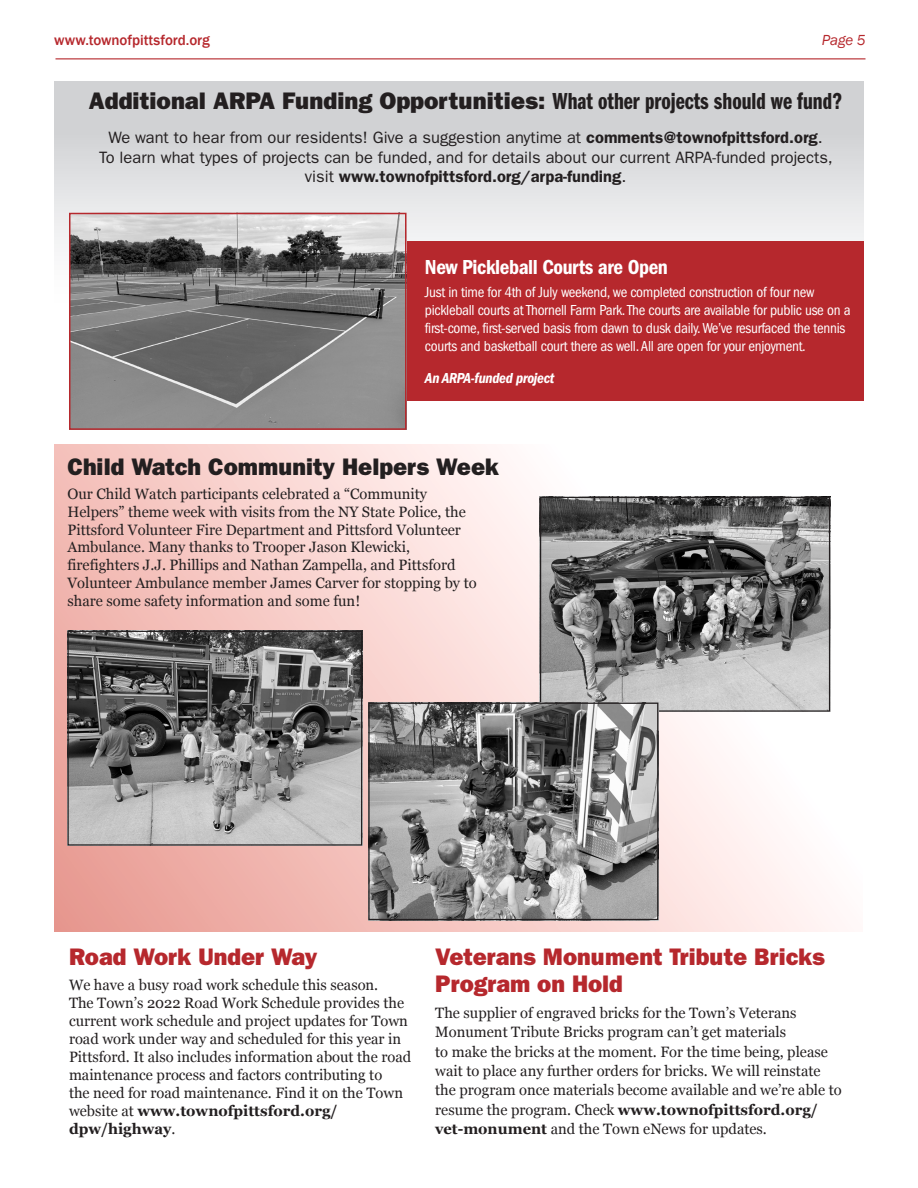
<style>
.page{position:relative;width:918px;height:1188px;background:#fff}
.page>*{position:absolute;margin:0;border:0;box-sizing:border-box;transform-origin:0 0}
.t1{font:24px "ITC Franklin Gothic Std Hvy";color:#231f20}
.t2{font:24px/27.2px "ITC Franklin Gothic Std Hvy";color:#b6282d}
.t3{font:21px "ITC Franklin Gothic Std Dm Cd";letter-spacing:-.02em;color:#fff}
.t4{font:16.5px/19.8px "ITC Franklin Gothic Std";color:#231f20;text-align:center}
.t5{font:15px/18px "Georgia";color:#231f20}
.t6{font:condensed 15px/18px "ITC Franklin Gothic Std";letter-spacing:-.02em;color:#fff}
.t7{font:500 15px "Franklin Gothic";letter-spacing:-.005em;color:#b6282d}
.t8{font:15px "ITC Franklin Gothic Std Dm Cd It";letter-spacing:-.02em;color:#fff}
.t9{font:italic 15px "Franklin Gothic";color:#b6282d}
.s1{font-family:"ITC Franklin Gothic Std Dm Cp"}
.s2{font-weight:600}
.s3{font-weight:700}
</style>
<div class="page">
<svg style="left:54px;top:445px;width:780px;height:487px"></svg>
<div style="left:54px;top:81px;width:810px;height:289px;background:linear-gradient(to bottom,#ccced0,#fff)"></div>
<hr style="left:56px;top:58px;width:810px;height:1px;background:#b6282d">
<img style="left:542px;top:499px;width:286px;height:211px">
<div style="left:540px;top:497px;width:290px;height:215px;border:1px solid #231f20"></div>
<img style="left:370px;top:705px;width:286px;height:213px">
<div style="left:368px;top:703px;width:290px;height:217px;border:1px solid #231f20"></div>
<img style="left:69px;top:633px;width:291px;height:211px">
<div style="left:67px;top:631px;width:295px;height:215px;border:1px solid #231f20"></div>
<div style="left:384px;top:241px;width:480px;height:160px;background:#b6282d"></div>
<img style="left:72px;top:216px;width:331px;height:211px">
<div style="left:69px;top:213px;width:337px;height:217px;border:2px solid #b6282d"></div>
<p class="t7" style="left:54px;top:30px;width:157px">www.townofpittsford.org</p>
<p class="t9" style="left:822px;top:30px;width:45px">Page 5</p>
<h1 class="t1" style="left:89px;top:87px;width:755px">Additional ARPA Funding Opportunities: <span class="s1">What other projects should we fund?</span></h1>
<p class="t4" style="left:99px;top:127px;width:735px">We want to hear from our residents! Give a suggestion anytime at <span class="s2">comments@townofpittsford.org</span>.<br>To learn what types of projects can be funded, and for details about our current ARPA-funded projects, visit <span class="s2">www.townofpittsford.org/arpa-funding</span>.</p>
<h2 class="t3" style="left:425px;top:255px;width:244px">New Pickleball Courts are Open</h2>
<p class="t6" style="left:425px;top:284px;width:427px">Just in time for 4th of July weekend, we completed construction of four new pickleball courts at Thornell Farm Park. The courts are available for public use on a first-come, first-served basis from dawn to dusk daily. We’ve resurfaced the tennis courts and basketball court there as well. All are open for your enjoyment.</p>
<p class="t8" style="left:425px;top:369px;width:131px">An ARPA-funded project</p>
<h1 class="t1" style="left:68px;top:453px;width:433px">Child Watch Community Helpers Week</h1>
<p class="t5" style="left:68px;top:485px;width:411px">Our Child Watch participants celebrated a “Community Helpers” theme week with visits from the NY State Police, the Pittsford Volunteer Fire Department and Pittsford Volunteer Ambulance. Many thanks to Trooper Jason Klewicki, firefighters J.J. Phillips and Nathan Zampella, and Pittsford Volunteer Ambulance member James Carver for stopping by to share some safety information and some fun!</p>
<h1 class="t2" style="left:69px;top:943px;width:250px">Road Work Under Way</h1>
<p class="t5" style="left:69px;top:975px;width:344px">We have a busy road work schedule this season.<br>The Town’s 2022 Road Work Schedule provides the current work schedule and project updates for Town road work under way and scheduled for this year in Pittsford. It also includes information about the road maintenance process and factors contributing to<br>the need for road maintenance. Find it on the Town website at <span class="s3">www.townofpittsford.org/ dpw/highway</span>.</p>
<h1 class="t2" style="left:435px;top:943px;width:391px">Veterans Monument Tribute Bricks<br>Program on Hold</h1>
<p class="t5" style="left:435px;top:1003px;width:408px;line-height:19.4px">The supplier of engraved bricks for the Town’s Veterans Monument Tribute Bricks program can’t get materials<br>to make the bricks at the moment. For the time being, please wait to place any further orders for bricks. We will reinstate the program once materials become available and we’re able to resume the program. Check <span class="s3">www.townofpittsford.org/ vet-monument</span> and the Town eNews for updates.</p>
</div>
